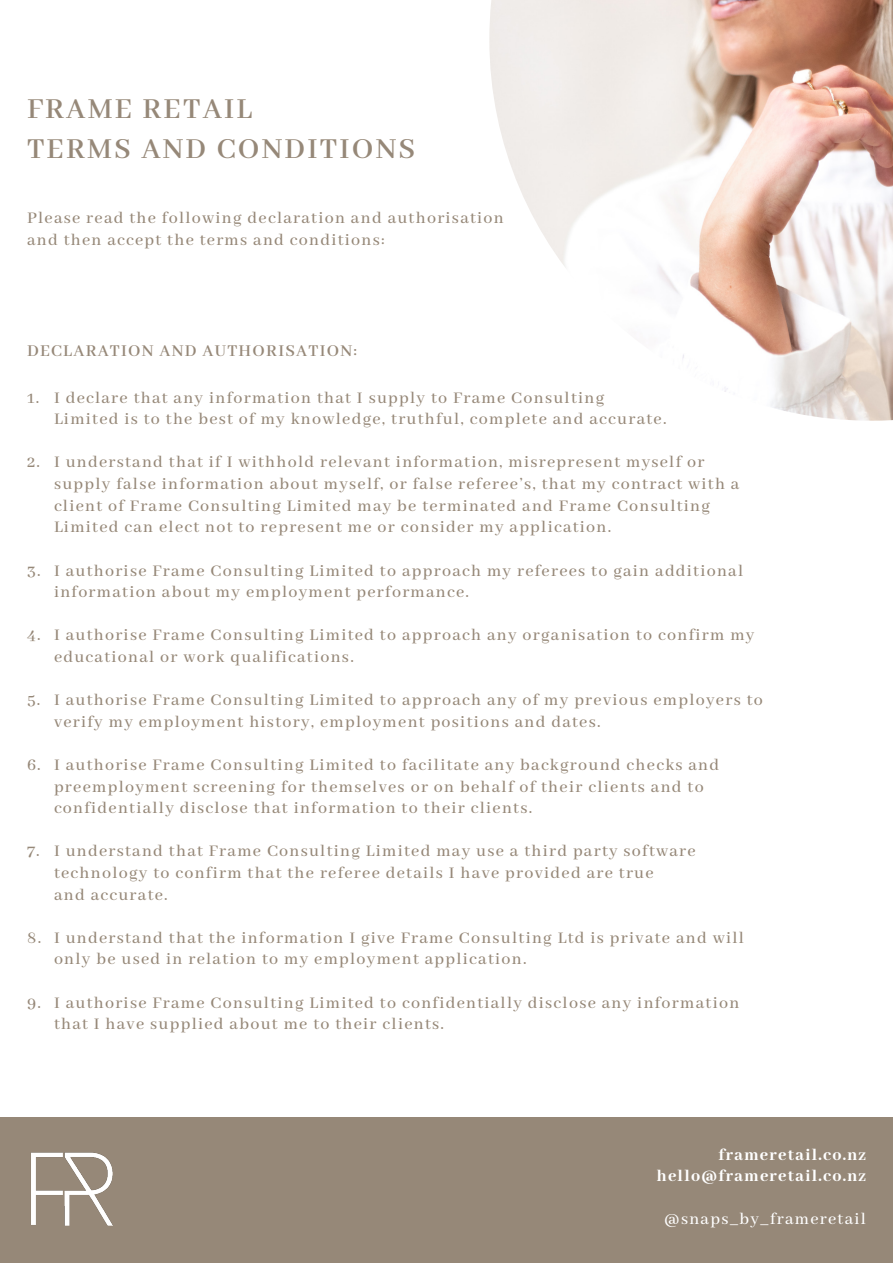
<style>
.page{position:relative;width:893px;height:1263px;background:#fff}
.page>*{position:absolute;margin:0;border:0;box-sizing:border-box;transform-origin:0 0}
.Type_Sample{font:600 31.5px "Abhaya Libre";letter-spacing:.07em;color:#968878}
.Type_Sample-2{font:500 18px/21.6px "Abhaya Libre";letter-spacing:.07em;color:#968878}
.Type_Sample-3{font:800 18px/21.6px "Abhaya Libre";letter-spacing:.07em;color:#fff;text-align:right}
.Type_Sample-4{font:600 18px "Abhaya Libre";letter-spacing:.07em;color:#968878}
.Type_Sample-5{font:500 18px "Abhaya Libre";letter-spacing:.07em;color:#fff}
</style>
<div class="page">
<div style="left:0;top:1117px;width:893px;height:146px;background:#968878"></div>
<img style="left:489px;top:0;width:404px;height:421px">
<img style="left:31px;top:1152px;width:82px;height:74px">
<p class="Type_Sample" style="left:27px;top:92px;width:227px">FRAME RETAIL</p>
<p class="Type_Sample" style="left:27px;top:132px;width:390px">TERMS AND CONDITIONS</p>
<p class="Type_Sample-2" style="left:27px;top:208px;width:478px">Please read the following declaration and authorisation and then accept the terms and conditions:</p>
<p class="Type_Sample-4" style="left:27px;top:341px;width:332px">DECLARATION AND AUTHORISATION:</p>
<p class="Type_Sample-2" style="left:54px;top:387px;width:614px;text-indent:-27px">1. I declare that any information that I supply to Frame Consulting<br>Limited is to the best of my knowledge, truthful, complete and accurate.</p>
<p class="Type_Sample-2" style="left:54px;top:452px;width:687px;text-indent:-27px">2. I understand that if I withhold relevant information, misrepresent myself or supply false information about myself, or false referee’s, that my contract with a client of Frame Consulting Limited may be terminated and Frame Consulting Limited can elect not to represent me or consider my application.</p>
<p class="Type_Sample-2" style="left:54px;top:560px;width:691px;text-indent:-27px">3. I authorise Frame Consulting Limited to approach my referees to gain additional information about my employment performance.</p>
<p class="Type_Sample-2" style="left:54px;top:625px;width:702px;text-indent:-27px">4. I authorise Frame Consulting Limited to approach any organisation to confirm my educational or work qualifications.</p>
<p class="Type_Sample-2" style="left:54px;top:690px;width:710px;text-indent:-27px">5. I authorise Frame Consulting Limited to approach any of my previous employers to verify my employment history, employment positions and dates.</p>
<p class="Type_Sample-2" style="left:54px;top:754px;width:667px;text-indent:-27px">6. I authorise Frame Consulting Limited to facilitate any background checks and preemployment screening for themselves or on behalf of their clients and to confidentially disclose that information to their clients.</p>
<p class="Type_Sample-2" style="left:54px;top:841px;width:643px;text-indent:-27px">7. I understand that Frame Consulting Limited may use a third party software technology to confirm that the referee details I have provided are true<br>and accurate.</p>
<p class="Type_Sample-2" style="left:54px;top:927px;width:691px;text-indent:-27px">8. I understand that the information I give Frame Consulting Ltd is private and will only be used in relation to my employment application.</p>
<p class="Type_Sample-2" style="left:54px;top:992px;width:687px;text-indent:-27px">9. I authorise Frame Consulting Limited to confidentially disclose any information that I have supplied about me to their clients.</p>
<p class="Type_Sample-3" style="left:657px;top:1144px;width:211px">frameretail.co.nz hello@frameretail.co.nz</p>
<p class="Type_Sample-5" style="left:664px;top:1209px;width:203px">@snaps_by_frameretail</p>
</div>
